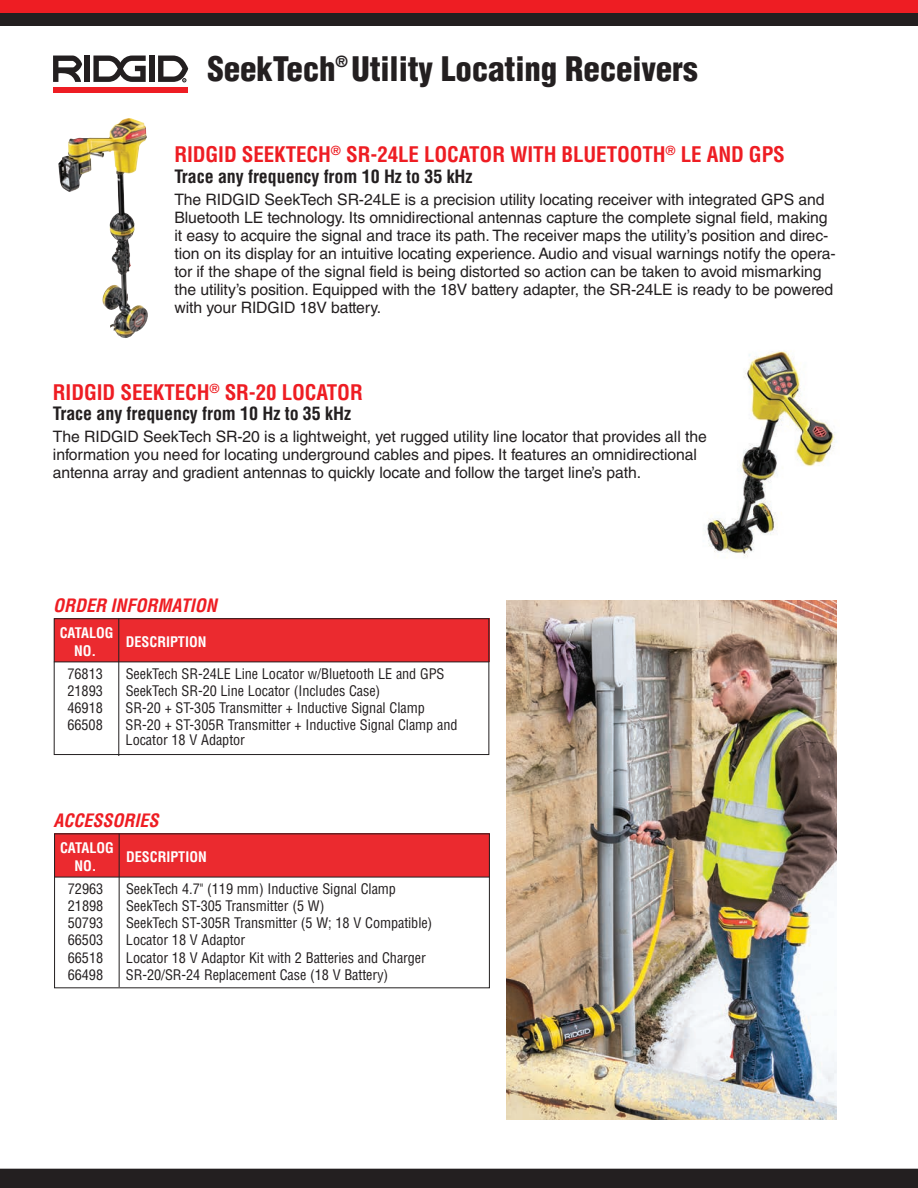
<style>
.page{position:relative;width:918px;height:1188px;background:#fff}
.page>*{position:absolute;margin:0;border:0;box-sizing:border-box;transform-origin:0 0}
.t1{font:900 condensed 33px "Helvetica LT Std";letter-spacing:-.005em;color:#231f20}
.t2{font:700 condensed 21px "Helvetica LT Std";letter-spacing:-.005em;color:#ee1d23}
.t3{font:700 condensed 18px "Helvetica LT Std";letter-spacing:-.005em;color:#231f20}
.t4{font:italic 700 condensed 18px "Helvetica LT Std";color:#ee1d23}
.t5{font:15.75px/18px "Helvetica LT Std";letter-spacing:-.005em;color:#231f20}
.t6{font:condensed 14.25px/15px "Helvetica LT Std";letter-spacing:-.005em;color:#231f20}
.t7{font:700 condensed 14.25px "Helvetica LT Std";color:#fff}
</style>
<div class="page">
<div style="left:0;top:1169px;width:918px;height:19px;background:#231f20"></div>
<div style="left:0;top:13px;width:918px;height:13px;background:#231f20"></div>
<div style="left:0;top:0;width:918px;height:13px;background:#ee1d23"></div>
<div style="left:54px;top:618px;width:435px;height:44px;background:#eb2a2f"></div>
<div style="left:54px;top:618px;width:435px;height:137px;border:1px solid #231f20"></div>
<hr style="left:118px;top:618px;width:1px;height:138px;background:#231f20">
<hr style="left:54px;top:662px;width:435px;height:1px;background:#231f20">
<div style="left:54px;top:834px;width:435px;height:43px;background:#eb2a2f"></div>
<hr style="left:119px;top:834px;width:1px;height:153px;background:#231f20">
<hr style="left:54px;top:877px;width:436px;height:1px;background:#231f20">
<img style="left:53px;top:55px;width:136px;height:38px">
<img style="left:58px;top:118px;width:90px;height:220px">
<img style="left:706px;top:351px;width:131px;height:206px">
<img style="left:506px;top:600px;width:331px;height:520px">
<h2 class="t1" style="left:207px;top:48px;width:492px">SeekTech<sup>®</sup> Utility Locating Receivers</h2>
<h3 class="t2" style="left:174px;top:142px;width:612px">RIDGID SEEKTECH<sup>®</sup> SR-24LE LOCATOR WITH BLUETOOTH<sup>®</sup> LE AND GPS</h3>
<p class="t3" style="left:174px;top:165px;width:300px">Trace any frequency from 10 Hz to 35 kHz</p>
<p class="t5" style="left:174px;top:191px;width:663px">The RIDGID SeekTech SR-24LE is a precision utility locating receiver with integrated GPS and Bluetooth LE technology. Its omnidirectional antennas capture the complete signal field, making it easy to acquire the signal and trace its path. The receiver maps the utility’s position and direc&shy;tion on its display for an intuitive locating experience. Audio and visual warnings notify the opera&shy;tor if the shape of the signal field is being distorted so action can be taken to avoid mismarking the utility’s position. Equipped with the 18V battery adapter, the SR-24LE is ready to be powered with your RIDGID 18V battery.</p>
<h3 class="t2" style="left:53px;top:379px;width:311px">RIDGID SEEKTECH<sup>®</sup> SR-20 LOCATOR</h3>
<p class="t3" style="left:53px;top:402px;width:300px">Trace any frequency from 10 Hz to 35 kHz</p>
<p class="t5" style="left:53px;top:428px;width:655px">The RIDGID SeekTech SR-20 is a lightweight, yet rugged utility line locator that provides all the information you need for locating underground cables and pipes. It features an omnidirectional antenna array and gradient antennas to quickly locate and follow the target line’s path.</p>
<h4 class="t4" style="left:53px;top:594px;width:165px">ORDER INFORMATION</h4>
<p class="t7" style="left:60px;top:623px;width:55px">CATALOG</p>
<p class="t7" style="left:126px;top:633px;width:82px">DESCRIPTION</p>
<p class="t7" style="left:74px;top:642px;width:24px">NO.</p>
<p class="t6" style="left:68px;top:666px;width:37px">76813</p>
<p class="t6" style="left:126px;top:666px;width:320px">SeekTech SR-24LE Line Locator w/Bluetooth LE and GPS</p>
<p class="t6" style="left:68px;top:683px;width:37px">21893</p>
<p class="t6" style="left:126px;top:683px;width:256px">SeekTech SR-20 Line Locator (Includes Case)</p>
<p class="t6" style="left:68px;top:700px;width:37px">46918</p>
<p class="t6" style="left:126px;top:700px;width:301px">SR-20 + ST-305 Transmitter + Inductive Signal Clamp</p>
<p class="t6" style="left:68px;top:717px;width:37px">66508</p>
<p class="t6" style="left:126px;top:717px;width:333px">SR-20 + ST-305R Transmitter + Inductive Signal Clamp and<br>Locator 18 V Adaptor</p>
<h4 class="t4" style="left:54px;top:810px;width:107px">ACCESSORIES</h4>
<p class="t7" style="left:60px;top:839px;width:55px">CATALOG</p>
<p class="t7" style="left:126px;top:848px;width:82px">DESCRIPTION</p>
<p class="t7" style="left:74px;top:857px;width:24px">NO.</p>
<p class="t6" style="left:68px;top:881px;width:37px">72963</p>
<p class="t6" style="left:126px;top:881px;width:272px">SeekTech 4.7" (119 mm) Inductive Signal Clamp</p>
<p class="t6" style="left:68px;top:898px;width:37px">21898</p>
<p class="t6" style="left:126px;top:898px;width:200px">SeekTech ST-305 Transmitter (5 W)</p>
<p class="t6" style="left:68px;top:915px;width:37px">50793</p>
<p class="t6" style="left:126px;top:915px;width:308px">SeekTech ST-305R Transmitter (5 W; 18 V Compatible)</p>
<p class="t6" style="left:68px;top:933px;width:37px">66503</p>
<p class="t6" style="left:126px;top:933px;width:121px">Locator 18 V Adaptor</p>
<p class="t6" style="left:68px;top:950px;width:37px">66518</p>
<p class="t6" style="left:126px;top:950px;width:301px">Locator 18 V Adaptor Kit with 2 Batteries and Charger</p>
<p class="t6" style="left:68px;top:967px;width:37px">66498</p>
<p class="t6" style="left:126px;top:967px;width:264px">SR-20/SR-24 Replacement Case (18 V Battery)</p>
</div>
